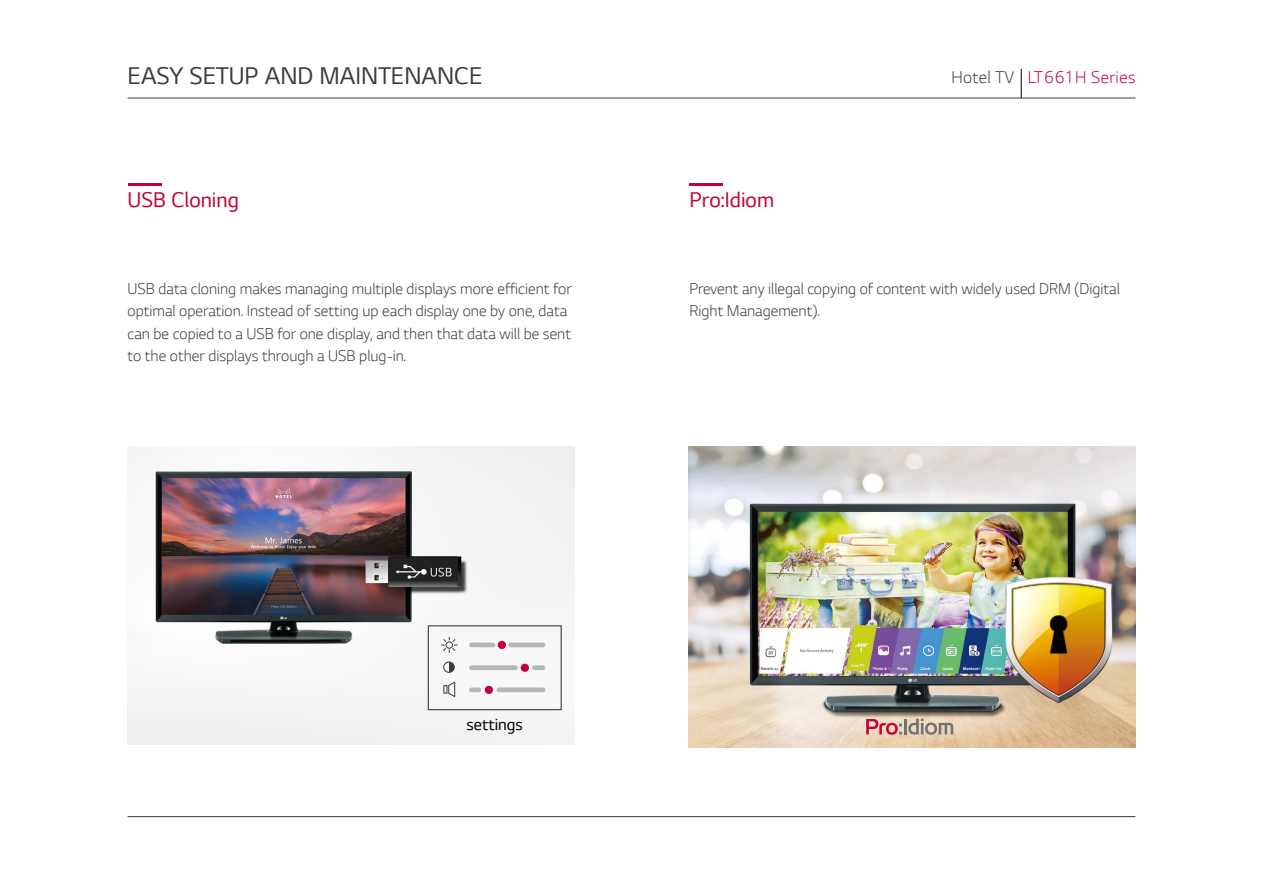
<style>
.page{position:relative;width:1263px;height:893px;background:#fff}
.page>*{position:absolute;margin:0;border:0;box-sizing:border-box;transform-origin:0 0}
.t1{font:25.5px "LG Smart";color:#3e3a39}
.t2{font:22.5px "LG Smart";color:#c30037}
.t3{font:300 18px "LG Smart";letter-spacing:.025em;color:#c30037}
.t4{font:17.4px "LG Smart";color:#000}
.t5{font:300 16.5px/22.5px "LG Smart";color:#3e3a39}
.s1{color:#3e3a39}
</style>
<div class="page">
<svg style="left:1021px;top:69px;width:1px;height:29px"></svg>
<hr style="left:128px;top:98px;width:1007px;height:1px;background:#3e3a39">
<hr style="left:128px;top:816px;width:1007px;height:1px;background:#3e3a39">
<hr style="left:689px;top:183px;width:34px;height:2px;background:#c30037">
<hr style="left:128px;top:183px;width:33px;height:2px;background:#c30037">
<img style="left:128px;top:446px;width:446px;height:298px">
<div style="left:471px;top:665px;width:44px;height:5px;background:#b5b6b6"></div>
<div style="left:534px;top:665px;width:9px;height:5px;background:#b5b6b6"></div>
<div style="left:428px;top:625px;width:134px;height:85px;border:1px solid #3e3a39"></div>
<hr style="left:471px;top:643px;width:22px;height:4px;background:#b5b6b6">
<hr style="left:511px;top:643px;width:32px;height:4px;background:#b5b6b6">
<div style="left:471px;top:687px;width:8px;height:5px;background:#b5b6b6"></div>
<div style="left:499px;top:687px;width:44px;height:5px;background:#b5b6b6"></div>
<div style="left:498px;top:641px;width:8px;height:8px;background:#c30037;border-radius:50%"></div>
<div style="left:521px;top:664px;width:8px;height:8px;background:#c30037;border-radius:50%"></div>
<div style="left:485px;top:686px;width:8px;height:8px;background:#c30037;border-radius:50%"></div>
<svg style="left:441px;top:637px;width:16px;height:16px"></svg>
<div style="left:443px;top:662px;width:12px;height:11px;border:1px solid #3e3a39;border-radius:50%"></div>
<svg style="left:449px;top:662px;width:5px;height:10px"></svg>
<svg style="left:443px;top:681px;width:13px;height:17px"></svg>
<img style="left:689px;top:446px;width:446px;height:301px">
<svg style="left:866px;top:719px;width:36px;height:16px"></svg>
<hr style="left:904px;top:719px;width:3px;height:15px;background:#727272">
<svg style="left:908px;top:719px;width:45px;height:16px"></svg>
<h1 class="t1" style="left:128px;top:59px;width:357px">EASY SETUP AND MAINTENANCE</h1>
<p class="t3" style="left:951px;top:65px;width:186px"><span class="s1">Hotel TV</span> LT661H Series</p>
<h2 class="t2" style="left:128px;top:185px;width:113px">USB Cloning</h2>
<p class="t5" style="left:128px;top:276px;width:446px">USB data cloning makes managing multiple displays more efficient for optimal operation. Instead of setting up each display one by one, data can be copied to a USB for one display, and then that data will be sent to the other displays through a USB plug-in.</p>
<h2 class="t2" style="left:689px;top:185px;width:86px">Pro:Idiom</h2>
<p class="t5" style="left:689px;top:276px;width:432px">Prevent any illegal copying of content with widely used DRM (Digital<br>Right Management).</p>
<p class="t4" style="left:466px;top:713px;width:58px">settings</p>
</div>
